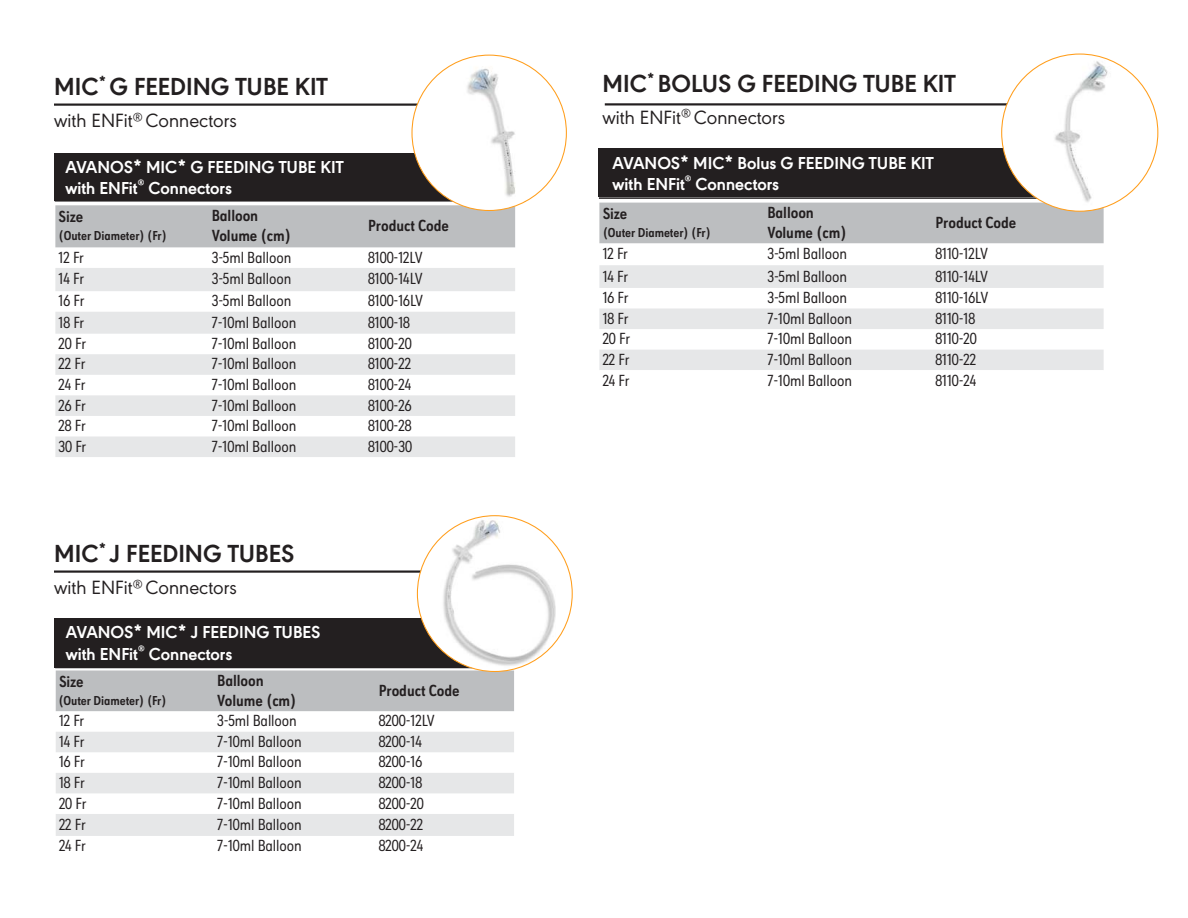
<style>
.page{position:relative;width:1188px;height:918px;background:#fff}
.page>*{position:absolute;margin:0;border:0;box-sizing:border-box;transform-origin:0 0}
.t1{font:700 25.65px "Avanos Sans";color:#231f20}
.t2{font:19.95px "Avanos Sans";color:#231f20}
.t3{font:700 18px/21.6px "Avanos Sans";color:#fff}
.t4{font:16.8px "Avanos Sans Cond";letter-spacing:-.005em;color:#231f20}
.t5{font:700 16.8px/20.1px "Avanos Sans Cond";letter-spacing:-.005em;color:#231f20}
.t6{font:700 13.5px "Avanos Sans Cond";letter-spacing:-.005em;color:#231f20}
.t7{font:700 7.8px "Avanos Sans";color:#fff}
</style>
<div class="page">
<div style="left:599px;top:203px;width:505px;height:40px;background:#bcbec0"></div>
<svg style="left:599px;top:265px;width:505px;height:105px;fill:#e6e7e8"></svg>
<div style="left:598px;top:149px;width:505px;height:48px;background:#231f20"></div>
<hr style="left:599px;top:197px;width:504px;height:2px;background:#231f20">
<hr style="left:605px;top:103px;width:405px;height:2px;background:#231f20">
<div style="left:55px;top:205px;width:460px;height:42px;background:#bcbec0"></div>
<svg style="left:55px;top:268px;width:460px;height:189px;fill:#e6e7e8"></svg>
<div style="left:54px;top:153px;width:472px;height:48px;background:#231f20"></div>
<hr style="left:55px;top:200px;width:471px;height:2px;background:#231f20">
<hr style="left:54px;top:104px;width:369px;height:2px;background:#231f20">
<img style="left:412px;top:55px;width:154px;height:155px">
<hr style="left:54px;top:570px;width:369px;height:3px;background:#231f20">
<div style="left:56px;top:670px;width:458px;height:41px;background:#bcbec0"></div>
<svg style="left:56px;top:732px;width:458px;height:104px;fill:#e6e7e8"></svg>
<div style="left:55px;top:618px;width:459px;height:49px;background:#231f20"></div>
<hr style="left:55px;top:667px;width:457px;height:1px;background:#231f20">
<img style="left:417px;top:516px;width:155px;height:155px">
<img style="left:1002px;top:54px;width:156px;height:157px">
<h1 class="t1" style="left:54px;top:76px;width:275px">MIC<sup>*</sup> G FEEDING TUBE KIT</h1>
<p class="t2" style="left:54px;top:113px;width:184px">with ENFit<sup>®</sup> Connectors</p>
<p class="t3" style="left:66px;top:157px;width:280px">AVANOS* MIC* G FEEDING TUBE KIT with ENFit</p>
<p class="t7" style="left:138px;top:179px;width:8px">®</p>
<p class="t3" style="left:148px;top:179px;width:85px">Connectors</p>
<p class="t5" style="left:59px;top:208px;width:26px">Size</p>
<p class="t6" style="left:59px;top:230px;width:110px">(Outer Diameter) (Fr)</p>
<p class="t5" style="left:212px;top:207px;width:81px">Balloon<br>Volume (cm)</p>
<p class="t5" style="left:368px;top:217px;width:82px">Product Code</p>
<p class="t4" style="left:59px;top:250px;width:27px">12 Fr</p>
<p class="t4" style="left:212px;top:250px;width:81px">3-5ml Balloon</p>
<p class="t4" style="left:368px;top:250px;width:56px">8100-12LV</p>
<p class="t4" style="left:59px;top:272px;width:27px">14 Fr</p>
<p class="t4" style="left:212px;top:272px;width:81px">3-5ml Balloon</p>
<p class="t4" style="left:368px;top:272px;width:56px">8100-14LV</p>
<p class="t4" style="left:59px;top:294px;width:27px">16 Fr</p>
<p class="t4" style="left:212px;top:294px;width:81px">3-5ml Balloon</p>
<p class="t4" style="left:368px;top:294px;width:57px">8100-16LV</p>
<p class="t4" style="left:59px;top:315px;width:27px">18 Fr</p>
<p class="t4" style="left:212px;top:315px;width:86px">7-10ml Balloon</p>
<p class="t4" style="left:368px;top:315px;width:43px">8100-18</p>
<p class="t4" style="left:59px;top:337px;width:29px">20 Fr</p>
<p class="t4" style="left:212px;top:337px;width:86px">7-10ml Balloon</p>
<p class="t4" style="left:368px;top:337px;width:45px">8100-20</p>
<p class="t4" style="left:59px;top:357px;width:28px">22 Fr</p>
<p class="t4" style="left:212px;top:357px;width:86px">7-10ml Balloon</p>
<p class="t4" style="left:368px;top:357px;width:44px">8100-22</p>
<p class="t4" style="left:59px;top:378px;width:29px">24 Fr</p>
<p class="t4" style="left:212px;top:378px;width:86px">7-10ml Balloon</p>
<p class="t4" style="left:368px;top:378px;width:45px">8100-24</p>
<p class="t4" style="left:59px;top:398px;width:29px">26 Fr</p>
<p class="t4" style="left:212px;top:398px;width:86px">7-10ml Balloon</p>
<p class="t4" style="left:368px;top:398px;width:45px">8100-26</p>
<p class="t4" style="left:59px;top:419px;width:29px">28 Fr</p>
<p class="t4" style="left:212px;top:419px;width:86px">7-10ml Balloon</p>
<p class="t4" style="left:368px;top:419px;width:45px">8100-28</p>
<p class="t4" style="left:59px;top:439px;width:29px">30 Fr</p>
<p class="t4" style="left:212px;top:439px;width:86px">7-10ml Balloon</p>
<p class="t4" style="left:368px;top:439px;width:45px">8100-30</p>
<h1 class="t1" style="left:54px;top:543px;width:242px">MIC<sup>*</sup> J FEEDING TUBES</h1>
<p class="t2" style="left:54px;top:580px;width:184px">with ENFit<sup>®</sup> Connectors</p>
<p class="t3" style="left:66px;top:623px;width:256px">AVANOS* MIC* J FEEDING TUBES with ENFit</p>
<p class="t7" style="left:138px;top:645px;width:8px">®</p>
<p class="t3" style="left:149px;top:644px;width:85px">Connectors</p>
<p class="t5" style="left:59px;top:673px;width:26px">Size</p>
<p class="t6" style="left:58px;top:695px;width:110px">(Outer Diameter) (Fr)</p>
<p class="t5" style="left:217px;top:671px;width:81px">Balloon<br>Volume (cm)</p>
<p class="t5" style="left:379px;top:682px;width:82px">Product Code</p>
<p class="t4" style="left:59px;top:714px;width:27px">12 Fr</p>
<p class="t4" style="left:217px;top:714px;width:81px">3-5ml Balloon</p>
<p class="t4" style="left:379px;top:714px;width:58px">8200-12LV</p>
<p class="t4" style="left:59px;top:735px;width:27px">14 Fr</p>
<p class="t4" style="left:217px;top:735px;width:86px">7-10ml Balloon</p>
<p class="t4" style="left:379px;top:735px;width:45px">8200-14</p>
<p class="t4" style="left:59px;top:755px;width:27px">16 Fr</p>
<p class="t4" style="left:217px;top:755px;width:86px">7-10ml Balloon</p>
<p class="t4" style="left:379px;top:755px;width:45px">8200-16</p>
<p class="t4" style="left:59px;top:776px;width:27px">18 Fr</p>
<p class="t4" style="left:217px;top:776px;width:86px">7-10ml Balloon</p>
<p class="t4" style="left:379px;top:776px;width:45px">8200-18</p>
<p class="t4" style="left:59px;top:796px;width:29px">20 Fr</p>
<p class="t4" style="left:217px;top:796px;width:86px">7-10ml Balloon</p>
<p class="t4" style="left:379px;top:796px;width:47px">8200-20</p>
<p class="t4" style="left:59px;top:818px;width:28px">22 Fr</p>
<p class="t4" style="left:217px;top:818px;width:86px">7-10ml Balloon</p>
<p class="t4" style="left:379px;top:818px;width:46px">8200-22</p>
<p class="t4" style="left:59px;top:839px;width:29px">24 Fr</p>
<p class="t4" style="left:217px;top:839px;width:86px">7-10ml Balloon</p>
<p class="t4" style="left:379px;top:839px;width:46px">8200-24</p>
<h1 class="t1" style="left:603px;top:73px;width:355px">MIC<sup>*</sup> BOLUS G FEEDING TUBE KIT</h1>
<p class="t2" style="left:603px;top:110px;width:184px">with ENFit<sup>®</sup> Connectors</p>
<p class="t3" style="left:613px;top:153px;width:323px">AVANOS* MIC* Bolus G FEEDING TUBE KIT with ENFit</p>
<p class="t7" style="left:685px;top:175px;width:8px">®</p>
<p class="t3" style="left:696px;top:175px;width:85px">Connectors</p>
<p class="t5" style="left:603px;top:205px;width:26px">Size</p>
<p class="t6" style="left:603px;top:227px;width:110px">(Outer Diameter) (Fr)</p>
<p class="t5" style="left:767px;top:204px;width:81px">Balloon<br>Volume (cm)</p>
<p class="t5" style="left:936px;top:214px;width:82px">Product Code</p>
<p class="t4" style="left:603px;top:247px;width:27px">12 Fr</p>
<p class="t4" style="left:767px;top:247px;width:81px">3-5ml Balloon</p>
<p class="t4" style="left:936px;top:247px;width:54px">8110-12LV</p>
<p class="t4" style="left:603px;top:269px;width:27px">14 Fr</p>
<p class="t4" style="left:767px;top:269px;width:81px">3-5ml Balloon</p>
<p class="t4" style="left:936px;top:269px;width:54px">8110-14LV</p>
<p class="t4" style="left:603px;top:291px;width:27px">16 Fr</p>
<p class="t4" style="left:767px;top:291px;width:81px">3-5ml Balloon</p>
<p class="t4" style="left:936px;top:291px;width:54px">8110-16LV</p>
<p class="t4" style="left:603px;top:311px;width:27px">18 Fr</p>
<p class="t4" style="left:767px;top:311px;width:86px">7-10ml Balloon</p>
<p class="t4" style="left:936px;top:311px;width:41px">8110-18</p>
<p class="t4" style="left:603px;top:332px;width:29px">20 Fr</p>
<p class="t4" style="left:767px;top:332px;width:86px">7-10ml Balloon</p>
<p class="t4" style="left:936px;top:332px;width:43px">8110-20</p>
<p class="t4" style="left:603px;top:352px;width:28px">22 Fr</p>
<p class="t4" style="left:767px;top:352px;width:86px">7-10ml Balloon</p>
<p class="t4" style="left:936px;top:352px;width:42px">8110-22</p>
<p class="t4" style="left:603px;top:374px;width:29px">24 Fr</p>
<p class="t4" style="left:767px;top:374px;width:86px">7-10ml Balloon</p>
<p class="t4" style="left:936px;top:374px;width:42px">8110-24</p>
</div>
